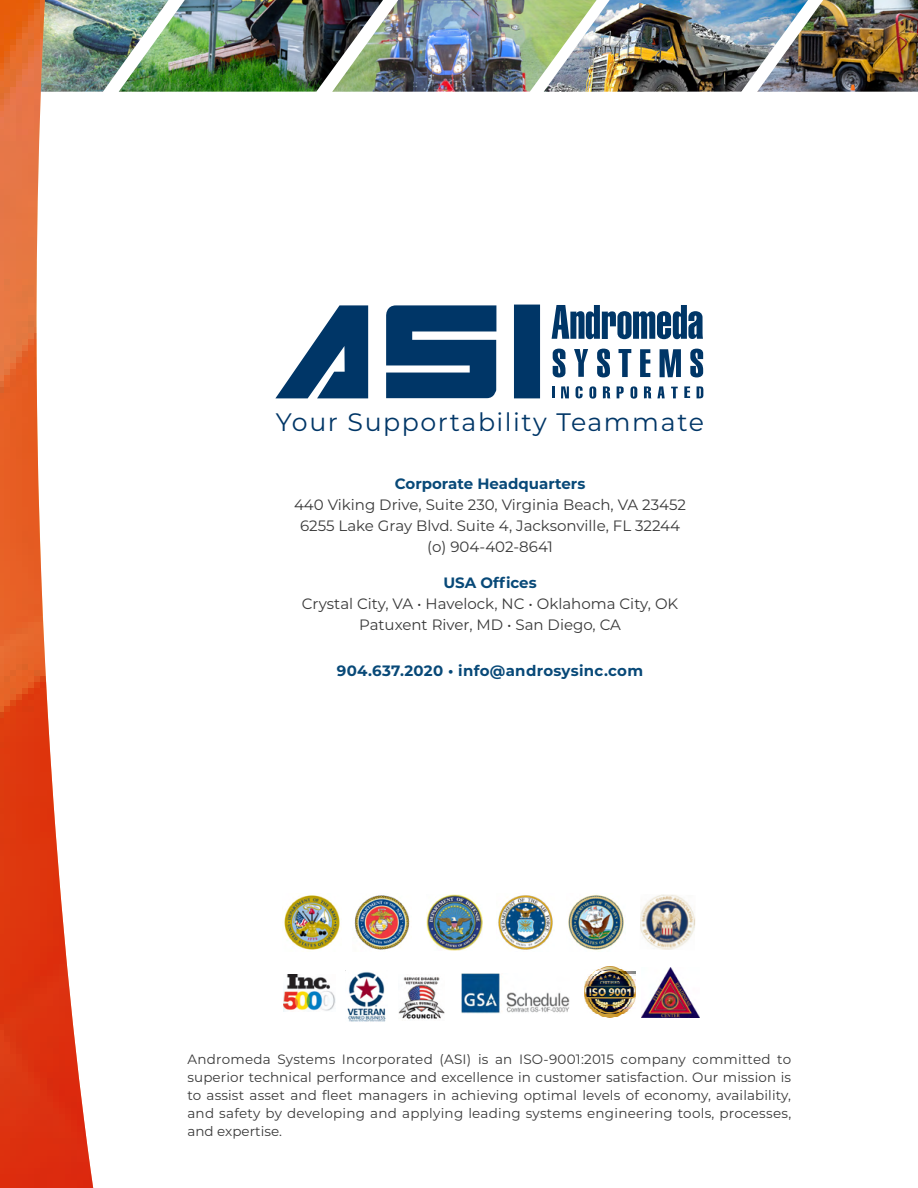
<style>
.page{position:relative;width:918px;height:1188px;background:#fff}
.page>*{position:absolute;margin:0;border:0;box-sizing:border-box;transform-origin:0 0}
.t1{font:25.2px "Montserrat";letter-spacing:.06em;color:#003667}
.t2{font:15px "Montserrat";color:#393939}
.t3{font:700 15px "Montserrat";letter-spacing:.005em;color:#084978}
.t4{font:13.5px/18px "Montserrat";letter-spacing:.02em;color:#393939;text-align:justify}
</style>
<div class="page">
<img style="left:95px;top:0;width:24px;height:92px">
<img style="left:383px;top:0;width:161px;height:92px">
<img style="left:119px;top:0;width:264px;height:92px">
<img style="left:544px;top:0;width:213px;height:92px">
<img style="left:757px;top:0;width:161px;height:92px">
<svg style="left:0;top:0;width:95px;height:1188px"></svg>
<svg style="left:552px;top:305px;width:151px;height:34px"></svg>
<svg style="left:553px;top:349px;width:12px;height:28px"></svg>
<svg style="left:574px;top:349px;width:14px;height:28px"></svg>
<svg style="left:597px;top:349px;width:13px;height:28px"></svg>
<svg style="left:619px;top:349px;width:12px;height:28px"></svg>
<svg style="left:640px;top:349px;width:10px;height:28px"></svg>
<svg style="left:660px;top:349px;width:21px;height:28px"></svg>
<svg style="left:690px;top:349px;width:13px;height:28px"></svg>
<svg style="left:552px;top:386px;width:3px;height:12px"></svg>
<svg style="left:561px;top:386px;width:8px;height:12px"></svg>
<svg style="left:576px;top:386px;width:7px;height:12px"></svg>
<svg style="left:589px;top:386px;width:7px;height:13px"></svg>
<svg style="left:603px;top:386px;width:7px;height:12px"></svg>
<svg style="left:617px;top:386px;width:7px;height:12px"></svg>
<svg style="left:630px;top:386px;width:7px;height:13px"></svg>
<svg style="left:644px;top:386px;width:7px;height:12px"></svg>
<svg style="left:657px;top:386px;width:8px;height:12px"></svg>
<svg style="left:671px;top:387px;width:7px;height:11px"></svg>
<svg style="left:684px;top:386px;width:6px;height:12px"></svg>
<svg style="left:697px;top:386px;width:6px;height:12px"></svg>
<svg style="left:275px;top:305px;width:265px;height:93px"></svg>
<img style="left:640px;top:894px;width:56px;height:56px">
<img style="left:354px;top:895px;width:56px;height:55px">
<img style="left:568px;top:895px;width:56px;height:55px">
<img style="left:426px;top:895px;width:56px;height:56px">
<img style="left:498px;top:895px;width:55px;height:55px">
<img style="left:284px;top:895px;width:56px;height:55px">
<img style="left:399px;top:977px;width:45px;height:42px">
<img style="left:345px;top:970px;width:41px;height:52px">
<img style="left:283px;top:975px;width:53px;height:37px">
<img style="left:585px;top:967px;width:51px;height:51px">
<img style="left:642px;top:968px;width:58px;height:50px">
<img style="left:461px;top:974px;width:109px;height:39px">
<p class="t1" style="left:276px;top:405px;width:430px">Your Supportability Teammate</p>
<p class="t3" style="left:395px;top:472px;width:192px">Corporate Headquarters</p>
<p class="t2" style="left:294px;top:494px;width:394px">440 Viking Drive, Suite 230, Virginia Beach, VA 23452</p>
<p class="t2" style="left:300px;top:515px;width:381px">6255 Lake Gray Blvd. Suite 4, Jacksonville, FL 32244</p>
<p class="t2" style="left:427px;top:536px;width:127px">(o) 904-402-8641</p>
<p class="t3" style="left:443px;top:571px;width:95px">USA Offices</p>
<p class="t2" style="left:302px;top:593px;width:378px">Crystal City, VA • Havelock, NC • Oklahoma City, OK</p>
<p class="t2" style="left:359px;top:614px;width:263px">Patuxent River, MD • San Diego, CA</p>
<p class="t3" style="left:337px;top:660px;width:308px">904.637.2020 • info@androsysinc.com</p>
<p class="t4" style="left:187px;top:1049px;width:605px">Andromeda Systems Incorporated (ASI) is an ISO-9001:2015 company committed to superior technical performance and excellence in customer satisfaction. Our mission is to assist asset and fleet managers in achieving optimal levels of economy, availability, and safety by developing and applying leading systems engineering tools, processes, and expertise.</p>
</div>
